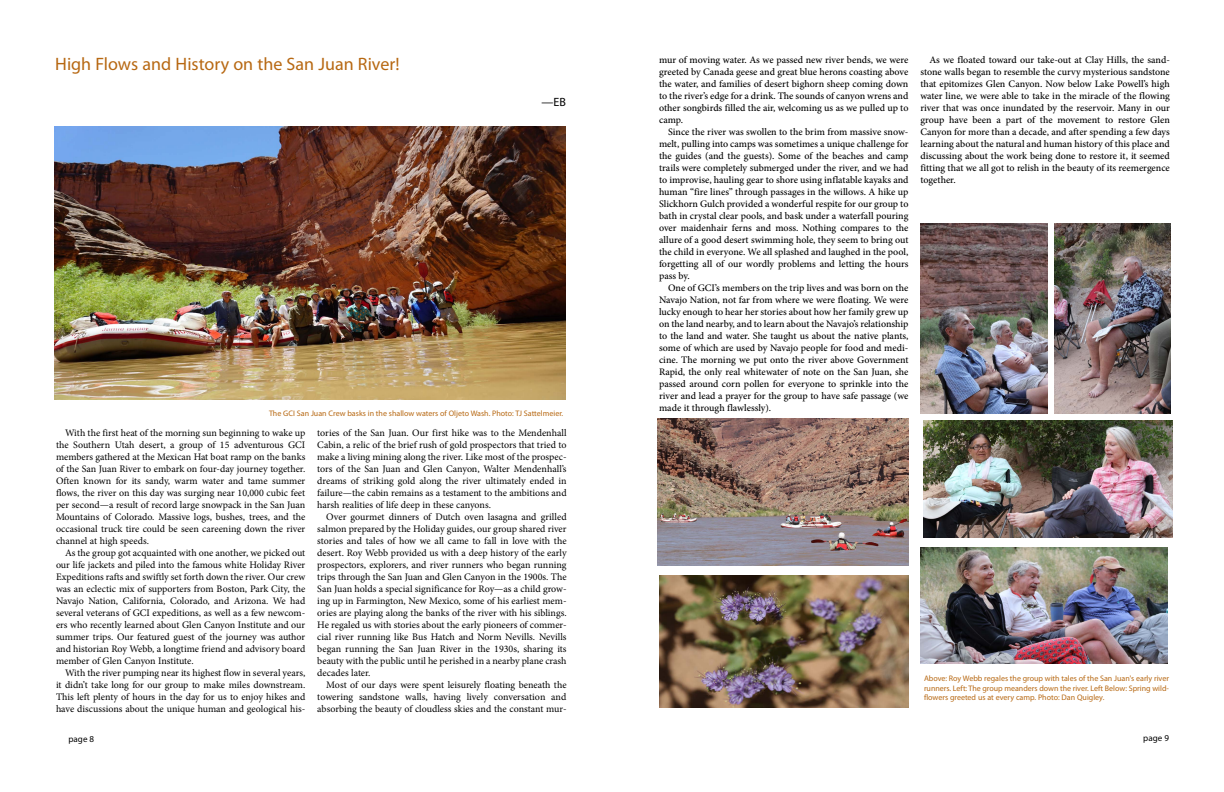
<style>
.page{position:relative;width:1224px;height:792px;background:#fff}
.page>*{position:absolute;margin:0;border:0;box-sizing:border-box;transform-origin:0 0}
.t1{font:18px "Myriad Pro";color:#b76812}
.t2{font:12px "Myriad Pro";color:#000}
.t3{font:10px/12px "Minion Pro";color:#000;text-align:justify}
.t4{font:500 10px/12px "Minion Pro";letter-spacing:-.005em;color:#000;text-align:justify}
.t5{font:9px "Myriad Pro";color:#000}
.t6{font:8px/9.6px "Myriad Pro";color:#b76812;text-align:justify}
</style>
<div class="page">
<img style="left:658px;top:418px;width:250px;height:148px">
<img style="left:54px;top:127px;width:512px;height:273px">
<img style="left:1054px;top:224px;width:117px;height:190px">
<img style="left:920px;top:224px;width:128px;height:190px">
<img style="left:920px;top:547px;width:248px;height:117px">
<img style="left:923px;top:420px;width:249px;height:117px">
<img style="left:659px;top:575px;width:249px;height:133px">
<h1 class="t1" style="left:55px;top:53px;width:346px">High Flows and History on the San Juan River!</h1>
<p class="t2" style="left:541px;top:94px;width:26px">—EB</p>
<p class="t6" style="left:269px;top:408px;width:296px">The GCI San Juan Crew basks in the shallow waters of Oljeto Wash. Photo: TJ Sattelmeier.</p>
<p class="t3" style="left:56px;top:427px;width:251px;text-indent:9px">With the first heat of the morning sun beginning to wake up the Southern Utah desert, a group of 15 adventurous GCI members gathered at the Mexican Hat boat ramp on the banks of the San Juan River to embark on four-day journey together.<br>Often known for its sandy, warm water and tame summer flows, the river on this day was surging near 10,000 cubic feet per second—a result of record large snowpack in the San Juan Mountains of Colorado. Massive logs, bushes, trees, and the occasional truck tire could be seen careening down the river channel at high speeds.</p>
<p class="t3" style="left:56px;top:547px;width:251px;text-indent:9px">As the group got acquainted with one another, we picked out our life jackets and piled into the famous white Holiday River Expeditions rafts and swiftly set forth down the river. Our crew was an eclectic mix of supporters from Boston, Park City, the Navajo Nation, California, Colorado, and Arizona. We had several veterans of GCI expeditions, as well as a few newcom&shy;ers who recently learned about Glen Canyon Institute and our summer trips. Our featured guest of the journey was author and historian Roy Webb, a longtime friend and advisory board member of Glen Canyon Institute.</p>
<p class="t3" style="left:56px;top:667px;width:251px;text-indent:9px">With the river pumping near its highest flow in several years, it didn’t take long for our group to make miles downstream.<br>This left plenty of hours in the day for us to enjoy hikes and have discussions about the unique human and geological his-</p>
<p class="t3" style="left:317px;top:427px;width:251px">tories of the San Juan. Our first hike was to the Mendenhall Cabin, a relic of the brief rush of gold prospectors that tried to make a living mining along the river. Like most of the prospec&shy;tors of the San Juan and Glen Canyon, Walter Mendenhall’s dreams of striking gold along the river ultimately ended in failure—the cabin remains as a testament to the ambitions and harsh realities of life deep in these canyons.</p>
<p class="t3" style="left:317px;top:511px;width:251px;text-indent:9px">Over gourmet dinners of Dutch oven lasagna and grilled salmon prepared by the Holiday guides, our group shared river stories and tales of how we all came to fall in love with the desert. Roy Webb provided us with a deep history of the early prospectors, explorers, and river runners who began running trips through the San Juan and Glen Canyon in the 1900s. The San Juan holds a special significance for Roy—as a child grow&shy;ing up in Farmington, New Mexico, some of his earliest mem&shy;ories are playing along the banks of the river with his siblings.<br>He regaled us with stories about the early pioneers of commer&shy;cial river running like Bus Hatch and Norm Nevills. Nevills began running the San Juan River in the 1930s, sharing its beauty with the public until he perished in a nearby plane crash decades later.</p>
<p class="t3" style="left:317px;top:679px;width:251px;text-indent:9px">Most of our days were spent leisurely floating beneath the towering sandstone walls, having lively conversation and absorbing the beauty of cloudless skies and the constant mur-</p>
<p class="t4" style="left:659px;top:54px;width:251px">mur of moving water. As we passed new river bends, we were greeted by Canada geese and great blue herons coasting above the water, and families of desert bighorn sheep coming down to the river’s edge for a drink. The sounds of canyon wrens and other songbirds filled the air, welcoming us as we pulled up to camp.</p>
<p class="t4" style="left:659px;top:126px;width:251px;text-indent:9px">Since the river was swollen to the brim from massive snow&shy;melt, pulling into camps was sometimes a unique challenge for the guides (and the guests). Some of the beaches and camp trails were completely submerged under the river, and we had to improvise, hauling gear to shore using inflatable kayaks and human “fire lines” through passages in the willows. A hike up Slickhorn Gulch provided a wonderful respite for our group to bath in crystal clear pools, and bask under a waterfall pouring over maidenhair ferns and moss. Nothing compares to the allure of a good desert swimming hole, they seem to bring out the child in everyone. We all splashed and laughed in the pool, forgetting all of our wordly problems and letting the hours pass by.</p>
<p class="t4" style="left:659px;top:282px;width:251px;text-indent:9px">One of GCI’s members on the trip lives and was born on the Navajo Nation, not far from where we were floating. We were lucky enough to hear her stories about how her family grew up on the land nearby, and to learn about the Navajo’s relationship to the land and water. She taught us about the native plants, some of which are used by Navajo people for food and medi&shy;cine. The morning we put onto the river above Government Rapid, the only real whitewater of note on the San Juan, she passed around corn pollen for everyone to sprinkle into the river and lead a prayer for the group to have safe passage (we made it through flawlessly).</p>
<p class="t4" style="left:920px;top:54px;width:251px;text-indent:9px">As we floated toward our take-out at Clay Hills, the sand&shy;stone walls began to resemble the curvy mysterious sandstone that epitomizes Glen Canyon. Now below Lake Powell’s high water line, we were able to take in the miracle of the flowing river that was once inundated by the reservoir. Many in our group have been a part of the movement to restore Glen Canyon for more than a decade, and after spending a few days learning about the natural and human history of this place and discussing about the work being done to restore it, it seemed fitting that we all got to relish in the beauty of its reemergence together.</p>
<p class="t6" style="left:924px;top:673px;width:246px">Above: Roy Webb regales the group with tales of the San Juan's early river runners. Left: The group meanders down the river. Left Below: Spring wild&shy;flowers greeted us at every camp. Photo: Dan Quigley.</p>
<p class="t5" style="left:69px;top:733px;width:27px">page 8</p>
<p class="t5" style="left:1143px;top:733px;width:27px">page 9</p>
</div>
